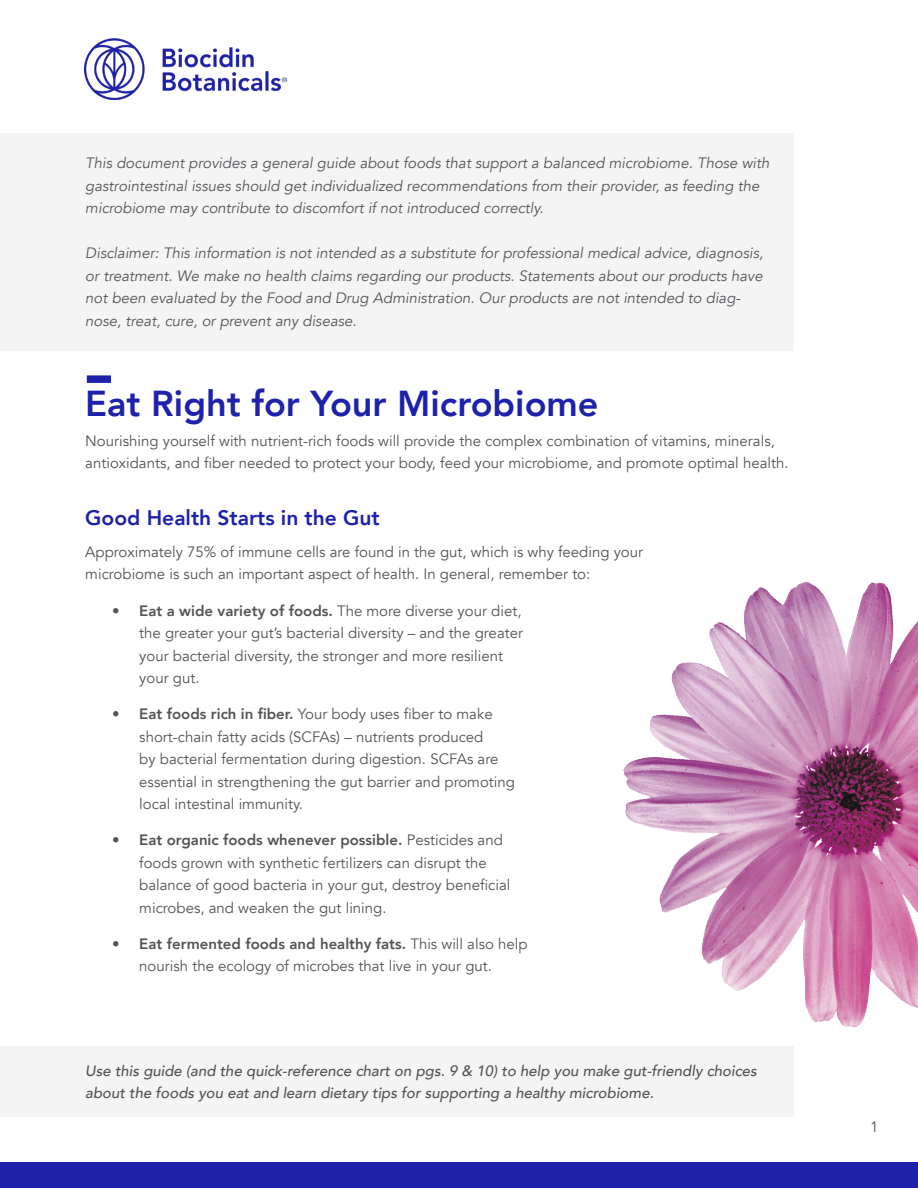
<style>
.page{position:relative;width:918px;height:1188px;background:#fff}
.page>*{position:absolute;margin:0;border:0;box-sizing:border-box;transform-origin:0 0}
.t1{font:800 36px "Avenir";color:#1e22aa}
.t2{font:800 21px "Avenir";color:#1e22aa}
.t3{font:15px/22.5px "Avenir";color:#545454}
.t4{font:italic 15px/22.5px "Avenir";color:#53565a}
.t5{font:italic 500 15px/22.5px "Avenir";color:#545454}
.t6{font:15px "Avenir";color:#53565a}
.s1{font-weight:800}
</style>
<div class="page">
<img style="left:84px;top:39px;width:202px;height:60px">
<div style="left:0;top:1162px;width:918px;height:26px;background:#1e22aa"></div>
<div style="left:0;top:1046px;width:793px;height:71px;background:#f4f4f4"></div>
<div style="left:87px;top:375px;width:24px;height:8px;background:#1e22aa"></div>
<div style="left:0;top:133px;width:793px;height:217px;background:#f4f4f4"></div>
<img style="left:623px;top:581px;width:295px;height:447px">
<p class="t4" style="left:85px;top:152px;width:686px">This document provides a general guide about foods that support a balanced microbiome. Those with gastrointestinal issues should get individualized recommendations from their provider, as feeding the microbiome may contribute to discomfort if not introduced correctly.</p>
<p class="t4" style="left:85px;top:242px;width:679px">Disclaimer: This information is not intended as a substitute for professional medical advice, diagnosis, or treatment. We make no health claims regarding our products. Statements about our products have not been evaluated by the Food and Drug Administration. Our products are not intended to diag&shy;nose, treat, cure, or prevent any disease.</p>
<h1 class="t1" style="left:85px;top:376px;width:515px">Eat Right for Your Microbiome</h1>
<p class="t3" style="left:85px;top:430px;width:705px">Nourishing yourself with nutrient-rich foods will provide the complex combination of vitamins, minerals, antioxidants, and fiber needed to protect your body, feed your microbiome, and promote optimal health.</p>
<h2 class="t2" style="left:85px;top:502px;width:296px">Good Health Starts in the Gut</h2>
<p class="t3" style="left:85px;top:540px;width:559px">Approximately 75% of immune cells are found in the gut, which is why feeding your microbiome is such an important aspect of health. In general, remember to:</p>
<p class="t3" style="left:139px;top:600px;width:385px;text-indent:-27px"><span class="s1">• Eat a wide variety of foods.</span> The more diverse your diet, the greater your gut’s bacterial diversity – and the greater your bacterial diversity, the stronger and more resilient your gut.</p>
<p class="t3" style="left:139px;top:703px;width:377px;text-indent:-27px"><span class="s1">• Eat foods rich in fiber.</span> Your body uses fiber to make short-chain fatty acids (SCFAs) – nutrients produced<br>by bacterial fermentation during digestion. SCFAs are essential in strengthening the gut barrier and promoting local intestinal immunity.</p>
<p class="t3" style="left:139px;top:829px;width:373px;text-indent:-27px"><span class="s1">• Eat organic foods whenever possible.</span> Pesticides and foods grown with synthetic fertilizers can disrupt the balance of good bacteria in your gut, destroy beneficial microbes, and weaken the gut lining.</p>
<p class="t3" style="left:112px;top:933px;width:417px;text-align:center"><span class="s1">• Eat fermented foods and healthy fats.</span> This will also help nourish the ecology of microbes that live in your gut.</p>
<p class="t5" style="left:85px;top:1059px;width:673px">Use this guide (and the quick-reference chart on pgs. 9 &amp; 10) to help you make gut-friendly choices about the foods you eat and learn dietary tips for supporting a healthy microbiome.</p>
<p class="t6" style="left:870px;top:1118px;width:10px">1</p>
</div>
